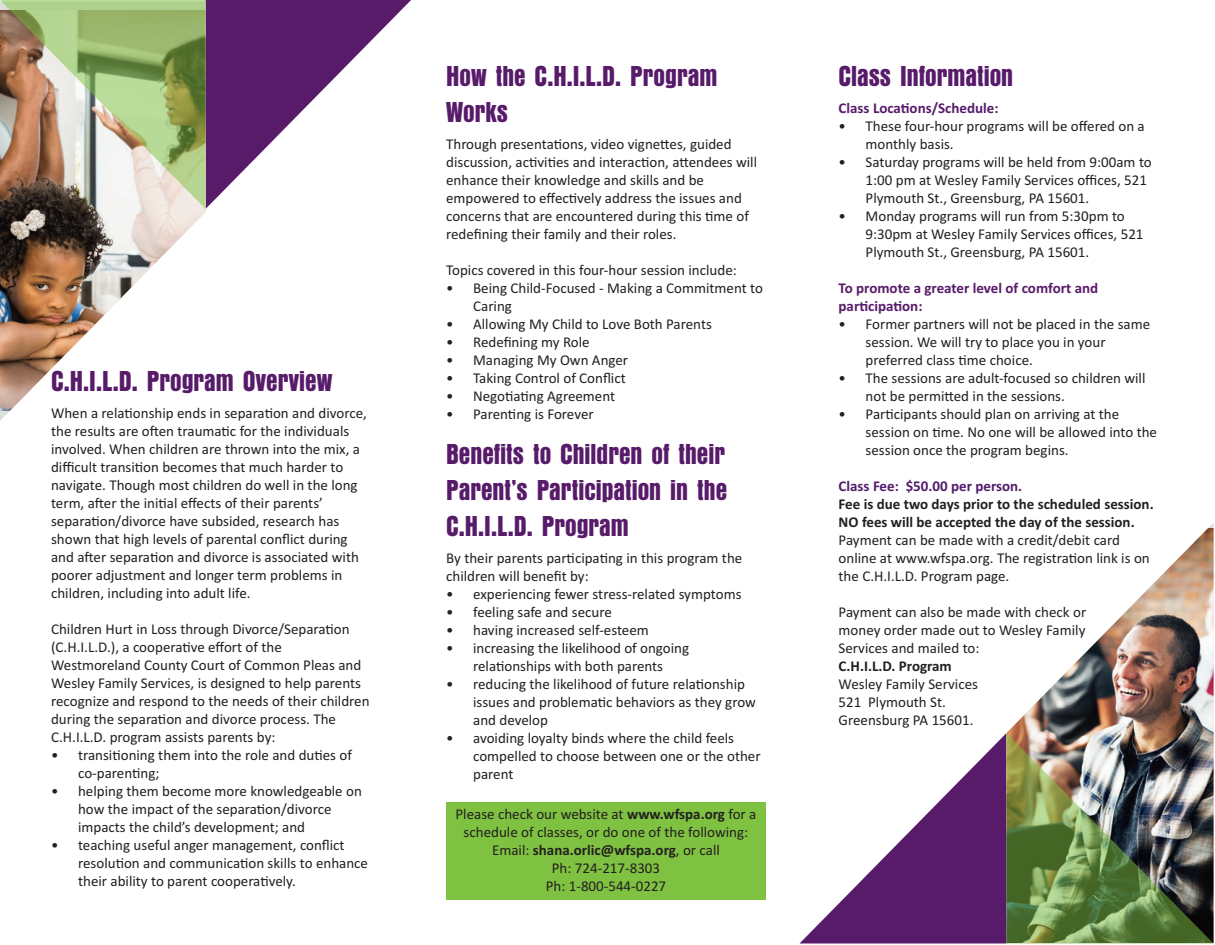
<style>
.page{position:relative;width:1215px;height:945px;background:#fff}
.page>*{position:absolute;margin:0;border:0;box-sizing:border-box;transform-origin:0 0}
.t1{font:30px/36px "Anzeigen Gro";color:#581b6a}
.t2{font:15px/18px "Calibri";color:#231f20}
.t3{font:700 15px/18px "Calibri";color:#231f20}
.t4{font:700 15px/18px "Calibri";color:#581b6a}
.t5{font:700 15px "Calibri";color:#521c6b}
.s1{font-weight:700}
</style>
<div class="page">
<img style="left:1007px;top:528px;width:207px;height:205px">
<img style="left:0;top:209px;width:206px;height:201px">
<svg style="left:0;top:0;width:411px;height:209px"></svg>
<img style="left:800px;top:733px;width:414px;height:211px">
<div style="left:446px;top:803px;width:320px;height:97px;background:#7fc241"></div>
<h1 class="t1" style="left:51px;top:363px;width:283px">C.H.I.L.D. Program Overview</h1>
<p class="t2" style="left:51px;top:404px;width:317px">When a relationship ends in separation and divorce, the results are often traumatic for the individuals involved. When children are thrown into the mix, a difficult transition becomes that much harder to navigate. Though most children do well in the long term, after the initial effects of their parents’ separation/divorce have subsided, research has shown that high levels of parental conflict during and after separation and divorce is associated with poorer adjustment and longer term problems in children, including into adult life.</p>
<p class="t2" style="left:51px;top:620px;width:320px">Children Hurt in Loss through Divorce/Separation (C.H.I.L.D.), a cooperative effort of the Westmoreland County Court of Common Pleas and Wesley Family Services, is designed to help parents recognize and respond to the needs of their children during the separation and divorce process. The C.H.I.L.D. program assists parents by:</p>
<p class="t2" style="left:78px;top:746px;width:275px;text-indent:-27px">• transitioning them into the role and duties of co-parenting;</p>
<p class="t2" style="left:78px;top:782px;width:285px;text-indent:-27px">• helping them become more knowledgeable on how the impact of the separation/divorce impacts the child’s development; and</p>
<p class="t2" style="left:78px;top:836px;width:291px;text-indent:-27px">• teaching useful anger management, conflict resolution and communication skills to enhance their ability to parent cooperatively.</p>
<h1 class="t1" style="left:446px;top:57px;width:273px">How the C.H.I.L.D. Program<br>Works</h1>
<p class="t2" style="left:446px;top:135px;width:313px">Through presentations, video vignettes, guided discussion, activities and interaction, attendees will enhance their knowledge and skills and be empowered to effectively address the issues and concerns that are encountered during this time of redefining their family and their roles.</p>
<p class="t2" style="left:446px;top:261px;width:292px">Topics covered in this four-hour session include:</p>
<p class="t2" style="left:473px;top:279px;width:291px;text-indent:-27px">• Being Child-Focused - Making a Commitment to<br>Caring</p>
<p class="t2" style="left:446px;top:315px;width:267px">• Allowing My Child to Love Both Parents</p>
<p class="t2" style="left:446px;top:333px;width:145px">• Redefining my Role</p>
<p class="t2" style="left:446px;top:351px;width:184px">• Managing My Own Anger</p>
<p class="t2" style="left:446px;top:369px;width:181px">• Taking Control of Conflict</p>
<p class="t2" style="left:446px;top:387px;width:171px">• Negotiating Agreement</p>
<p class="t2" style="left:446px;top:405px;width:149px">• Parenting is Forever</p>
<h1 class="t1" style="left:446px;top:435px;width:283px;text-align:justify">Benefits to Children of their Parent’s Participation in the C.H.I.L.D. Program</h1>
<p class="t2" style="left:446px;top:549px;width:298px">By their parents participating in this program the children will benefit by:</p>
<p class="t2" style="left:446px;top:585px;width:297px">• experiencing fewer stress-related symptoms</p>
<p class="t2" style="left:446px;top:603px;width:167px">• feeling safe and secure</p>
<p class="t2" style="left:446px;top:621px;width:204px">• having increased self-esteem</p>
<p class="t2" style="left:446px;top:639px;width:245px;text-align:center">• increasing the likelihood of ongoing relationships with both parents</p>
<p class="t2" style="left:473px;top:675px;width:284px;text-indent:-27px">• reducing the likelihood of future relationship issues and problematic behaviors as they grow and develop</p>
<p class="t2" style="left:473px;top:729px;width:289px;text-indent:-27px">• avoiding loyalty binds where the child feels compelled to choose between one or the other parent</p>
<p class="t2" style="left:456px;top:805px;width:302px;text-align:center">Please check our website at <span class="s1">www.wfspa.org</span> for a schedule of classes, or do one of the following:<br>Email: <span class="s1">shana.orlic@wfspa.org</span>, or call<br>Ph: 724-217-8303<br>Ph: 1-800-544-0227</p>
<h1 class="t1" style="left:839px;top:57px;width:176px">Class Information</h1>
<p class="t4" style="left:839px;top:99px;width:162px">Class Locations/Schedule:</p>
<p class="t2" style="left:866px;top:117px;width:281px;text-indent:-27px">• These four-hour programs will be offered on a monthly basis.</p>
<p class="t2" style="left:866px;top:153px;width:288px;text-indent:-27px">• Saturday programs will be held from 9:00am to<br>1:00 pm at Wesley Family Services offices, 521<br>Plymouth St., Greensburg, PA 15601.</p>
<p class="t2" style="left:866px;top:207px;width:279px;text-indent:-27px">• Monday programs will run from 5:30pm to<br>9:30pm at Wesley Family Services offices, 521<br>Plymouth St., Greensburg, PA 15601.</p>
<p class="t4" style="left:839px;top:279px;width:261px">To promote a greater level of comfort and participation:</p>
<p class="t2" style="left:866px;top:315px;width:286px;text-indent:-27px">• Former partners will not be placed in the same session. We will try to place you in your preferred class time choice.</p>
<p class="t2" style="left:866px;top:369px;width:281px;text-indent:-27px">• The sessions are adult-focused so children will not be permitted in the sessions.</p>
<p class="t2" style="left:866px;top:405px;width:293px;text-indent:-27px">• Participants should plan on arriving at the session on time. No one will be allowed into the session once the program begins.</p>
<p class="t5" style="left:839px;top:477px;width:185px">Class Fee: $50.00 per person.</p>
<p class="t3" style="left:839px;top:495px;width:317px">Fee is due two days prior to the scheduled session.<br>NO fees will be accepted the day of the session.</p>
<p class="t2" style="left:839px;top:531px;width:313px">Payment can be made with a credit/debit card online at www.wfspa.org. The registration link is on the C.H.I.L.D. Program page.</p>
<p class="t2" style="left:839px;top:603px;width:249px;text-align:justify">Payment can also be made with check or money order made out to Wesley Family Services and mailed to:</p>
<p class="t3" style="left:839px;top:657px;width:115px">C.H.I.L.D. Program</p>
<p class="t2" style="left:839px;top:675px;width:141px">Wesley Family Services<br>521 Plymouth St.<br>Greensburg PA 15601.</p>
</div>
